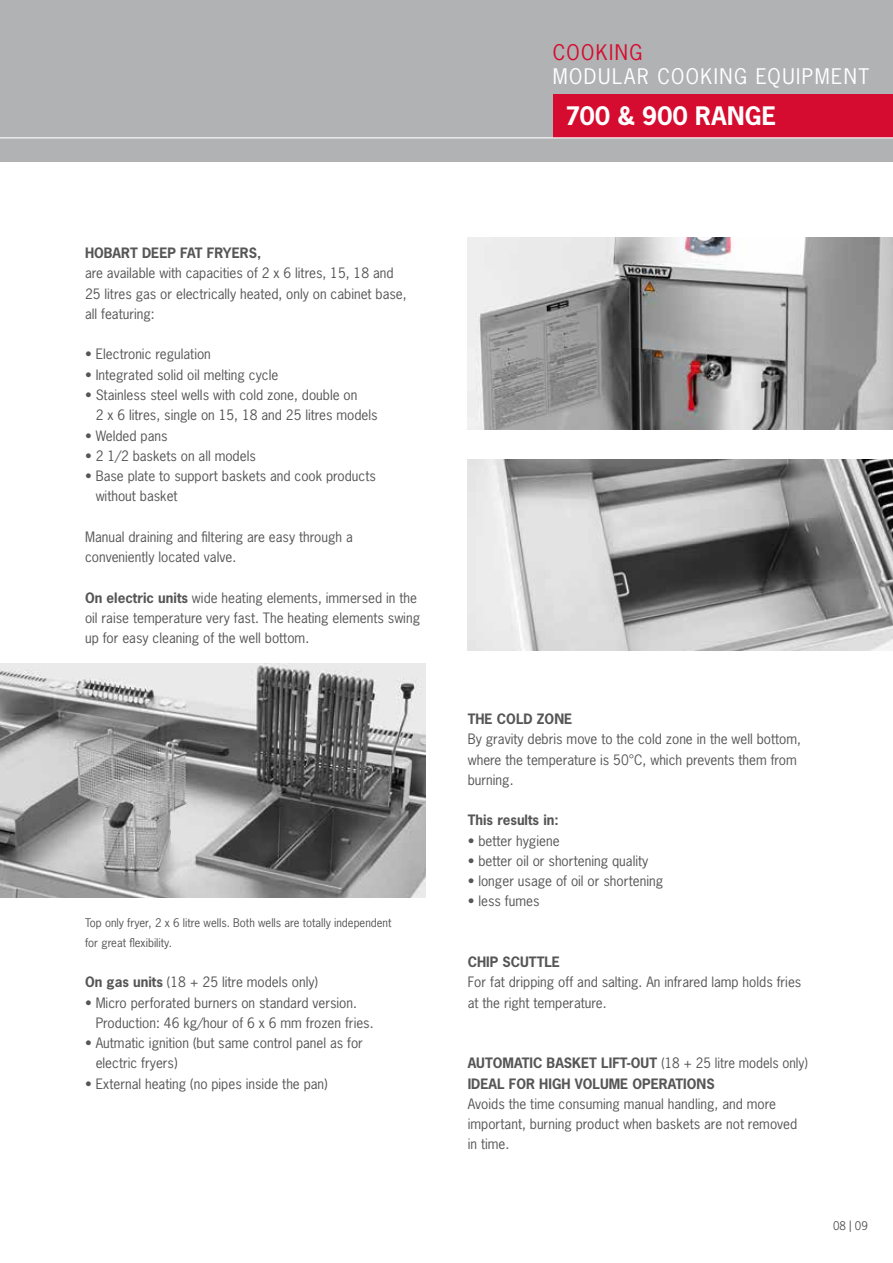
<style>
.page{position:relative;width:893px;height:1263px;background:#fff}
.page>*{position:absolute;margin:0;border:0;box-sizing:border-box;transform-origin:0 0}
.t1{font:700 24px "News Gothic";letter-spacing:.015em;color:#fff}
.t2{font:20.25px "News Gothic";letter-spacing:.075em;color:#fff}
.t3{font:20.25px "News Gothic";letter-spacing:.075em;color:#d50c2f}
.t4{font:13.5px/20.2px "News Gothic";color:#565656}
.t5{font:700 13.5px/20.2px "News Gothic";color:#565656}
.t6{font:11.25px/20.2px "News Gothic";color:#565656}
.s1{font-weight:700}
.s2{font-weight:400}
</style>
<div class="page">
<img style="left:0;top:663px;width:425px;height:234px">
<img style="left:468px;top:238px;width:425px;height:191px">
<img style="left:468px;top:459px;width:425px;height:192px">
<div style="left:0;top:0;width:893px;height:162px;background:#b1b2b3"></div>
<div style="left:553px;top:94px;width:340px;height:43px;background:#d50c2f"></div>
<hr style="left:0;top:137px;width:893px;height:1px;background:#fff">
<h2 class="t3" style="left:553px;top:39px;width:91px">COOKING</h2>
<h2 class="t2" style="left:553px;top:64px;width:318px">MODULAR COOKING EQUIPMENT</h2>
<h1 class="t1" style="left:566px;top:100px;width:212px">700 &amp; 900 RANGE</h1>
<p class="t5" style="left:85px;top:243px;width:178px">HOBART DEEP FAT FRYERS,</p>
<p class="t4" style="left:85px;top:263px;width:323px">are available with capacities of 2 x 6 litres, 15, 18 and<br>25 litres gas or electrically heated, only on cabinet base, all featuring:</p>
<p class="t4" style="left:85px;top:344px;width:127px">• Electronic regulation</p>
<p class="t4" style="left:85px;top:364px;width:195px">• Integrated solid oil melting cycle</p>
<p class="t4" style="left:96px;top:385px;width:284px;text-indent:-11px">• Stainless steel wells with cold zone, double on<br>2 x 6 litres, single on 15, 18 and 25 litres models</p>
<p class="t4" style="left:85px;top:425px;width:84px">• Welded pans</p>
<p class="t4" style="left:85px;top:445px;width:172px">• 2 1/2 baskets on all models</p>
<p class="t4" style="left:96px;top:466px;width:282px;text-indent:-11px">• Base plate to support baskets and cook products without basket</p>
<p class="t4" style="left:85px;top:526px;width:269px">Manual draining and filtering are easy through a conveniently located valve.</p>
<p class="t4" style="left:85px;top:587px;width:337px"><span class="s1">On electric units</span> wide heating elements, immersed in the oil raise temperature very fast. The heating elements swing up for easy cleaning of the well bottom.</p>
<p class="t6" style="left:85px;top:912px;width:308px">Top only fryer, 2 x 6 litre wells. Both wells are totally independent for great flexibility.</p>
<p class="t4" style="left:85px;top:972px;width:235px"><span class="s1">On gas units</span> (18 + 25 litre models only)</p>
<p class="t4" style="left:96px;top:992px;width:279px;text-indent:-11px">• Micro perforated burners on standard version.<br>Production: 46 kg/hour of 6 x 6 mm frozen fries.</p>
<p class="t4" style="left:96px;top:1033px;width:269px;text-indent:-11px">• Autmatic ignition (but same control panel as for electric fryers)</p>
<p class="t4" style="left:85px;top:1073px;width:244px">• External heating (no pipes inside the pan)</p>
<p class="t5" style="left:468px;top:708px;width:106px">THE COLD ZONE</p>
<p class="t4" style="left:468px;top:729px;width:335px">By gravity debris move to the cold zone in the well bottom, where the temperature is 50°C, which prevents them from burning.</p>
<p class="t5" style="left:468px;top:810px;width:92px">This results in:</p>
<p class="t4" style="left:468px;top:830px;width:93px">• better hygiene</p>
<p class="t4" style="left:468px;top:850px;width:182px">• better oil or shortening quality</p>
<p class="t4" style="left:468px;top:871px;width:197px">• longer usage of oil or shortening</p>
<p class="t4" style="left:468px;top:891px;width:73px">• less fumes</p>
<p class="t5" style="left:468px;top:951px;width:94px">CHIP SCUTTLE</p>
<p class="t4" style="left:468px;top:972px;width:335px">For fat dripping off and salting. An infrared lamp holds fries at the right temperature.</p>
<p class="t5" style="left:468px;top:1053px;width:342px">AUTOMATIC BASKET LIFT-OUT <span class="s2">(18 + 25 litre models only)<br></span>IDEAL FOR HIGH VOLUME OPERATIONS</p>
<p class="t4" style="left:468px;top:1093px;width:331px">Avoids the time consuming manual handling, and more important, burning product when baskets are not removed in time.</p>
<p class="t6" style="left:833px;top:1216px;width:36px">08 | 09</p>
</div>
